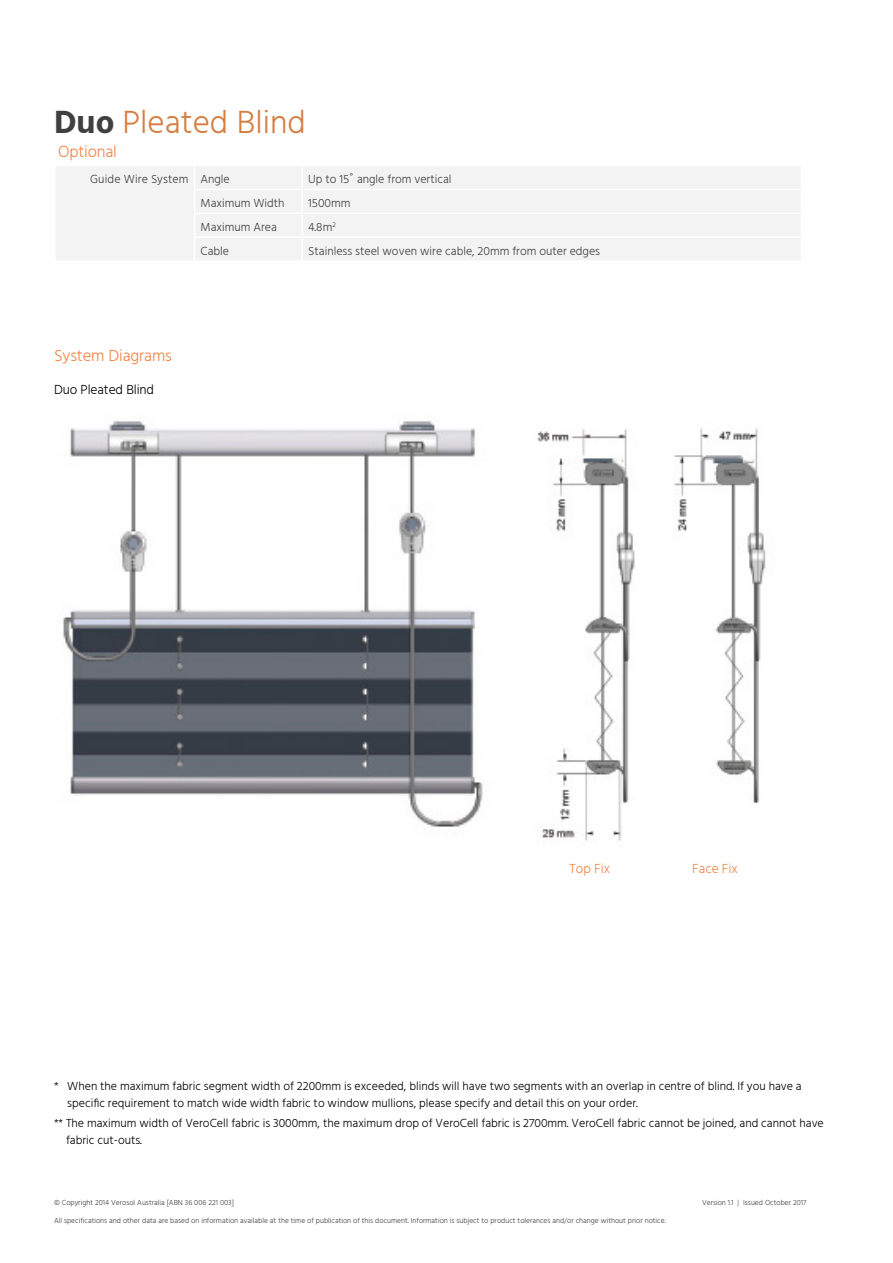
<style>
.page{position:relative;width:893px;height:1263px;background:#fff}
.page>*{position:absolute;margin:0;border:0;box-sizing:border-box;transform-origin:0 0}
.bodycopy{font:300 33px "Hind";color:#d57e43}
.Section_head{font:300 16.5px "Hind";letter-spacing:-.01em;color:#f58245}
.Section_head-2{font:300 13.5px "Hind";letter-spacing:-.01em;color:#000}
.t1{font:300 13.5px "Hind";color:#f58245}
.t2{font:300 12px/16.5px "Hind";color:#000}
.Paragraph_Style_1{font:300 12px "Hind";color:#404041}
.Captions{font:300 7.5px "Hind";color:#404041}
.s1{font-weight:700;color:#404041}
</style>
<div class="page">
<div style="left:56px;top:167px;width:744px;height:93px;background:#f3f3f3"></div>
<hr style="left:194px;top:189px;width:108px;height:1px;background:#fff">
<hr style="left:302px;top:189px;width:499px;height:1px;background:#fff">
<hr style="left:194px;top:213px;width:108px;height:1px;background:#fff">
<hr style="left:302px;top:213px;width:499px;height:1px;background:#fff">
<hr style="left:194px;top:236px;width:108px;height:2px;background:#fff">
<svg style="left:194px;top:167px;width:1px;height:93px"></svg>
<hr style="left:302px;top:236px;width:499px;height:2px;background:#fff">
<hr style="left:301px;top:166px;width:2px;height:23px;background:#fff">
<hr style="left:301px;top:190px;width:2px;height:23px;background:#fff">
<hr style="left:301px;top:214px;width:2px;height:22px;background:#fff">
<hr style="left:301px;top:238px;width:2px;height:22px;background:#fff">
<img style="left:63px;top:421px;width:420px;height:406px">
<img style="left:537px;top:428px;width:229px;height:413px">
<p class="bodycopy" style="left:54px;top:100px;width:253px"><span class="s1">Duo</span> Pleated Blind</p>
<p class="Section_head" style="left:58px;top:140px;width:60px">Optional</p>
<p class="Paragraph_Style_1" style="left:90px;top:172px;width:100px">Guide Wire System</p>
<p class="Paragraph_Style_1" style="left:201px;top:172px;width:31px">Angle</p>
<p class="Paragraph_Style_1" style="left:308px;top:172px;width:145px">Up to 15˚ angle from vertical</p>
<p class="Paragraph_Style_1" style="left:201px;top:195px;width:86px">Maximum Width</p>
<p class="Paragraph_Style_1" style="left:308px;top:195px;width:44px">1500mm</p>
<p class="Paragraph_Style_1" style="left:201px;top:219px;width:78px">Maximum Area</p>
<p class="Paragraph_Style_1" style="left:308px;top:219px;width:29px">4.8m<sup>2</sup></p>
<p class="Paragraph_Style_1" style="left:201px;top:243px;width:30px">Cable</p>
<p class="Paragraph_Style_1" style="left:308px;top:243px;width:293px">Stainless steel woven wire cable, 20mm from outer edges</p>
<p class="Section_head" style="left:54px;top:344px;width:119px">System Diagrams</p>
<p class="Section_head-2" style="left:54px;top:380px;width:102px">Duo Pleated Blind</p>
<p class="t1" style="left:570px;top:859px;width:42px">Top Fix</p>
<p class="t1" style="left:692px;top:859px;width:47px">Face Fix</p>
<p class="t2" style="left:67px;top:1079px;width:736px;text-indent:-13px">* When the maximum fabric segment width of 2200mm is exceeded, blinds will have two segments with an overlap in centre of blind. If you have a specific requirement to match wide width fabric to window mullions, please specify and detail this on your order.</p>
<p class="t2" style="left:66px;top:1116px;width:759px;text-indent:-12px">** The maximum width of VeroCell fabric is 3000mm, the maximum drop of VeroCell fabric is 2700mm. VeroCell fabric cannot be joined, and cannot have fabric cut-outs.</p>
<p class="Captions" style="left:54px;top:1198px;width:181px">© Copyright 2014 Verosol Australia [ABN 36 006 221 003]</p>
<p class="Captions" style="left:702px;top:1198px;width:106px">Version 1.1 | Issued October 2017</p>
<p class="Captions" style="left:54px;top:1215px;width:613px">All specifications and other data are based on information available at the time of publication of this document. Information is subject to product tolerances and/or change without prior notice.</p>
</div>
